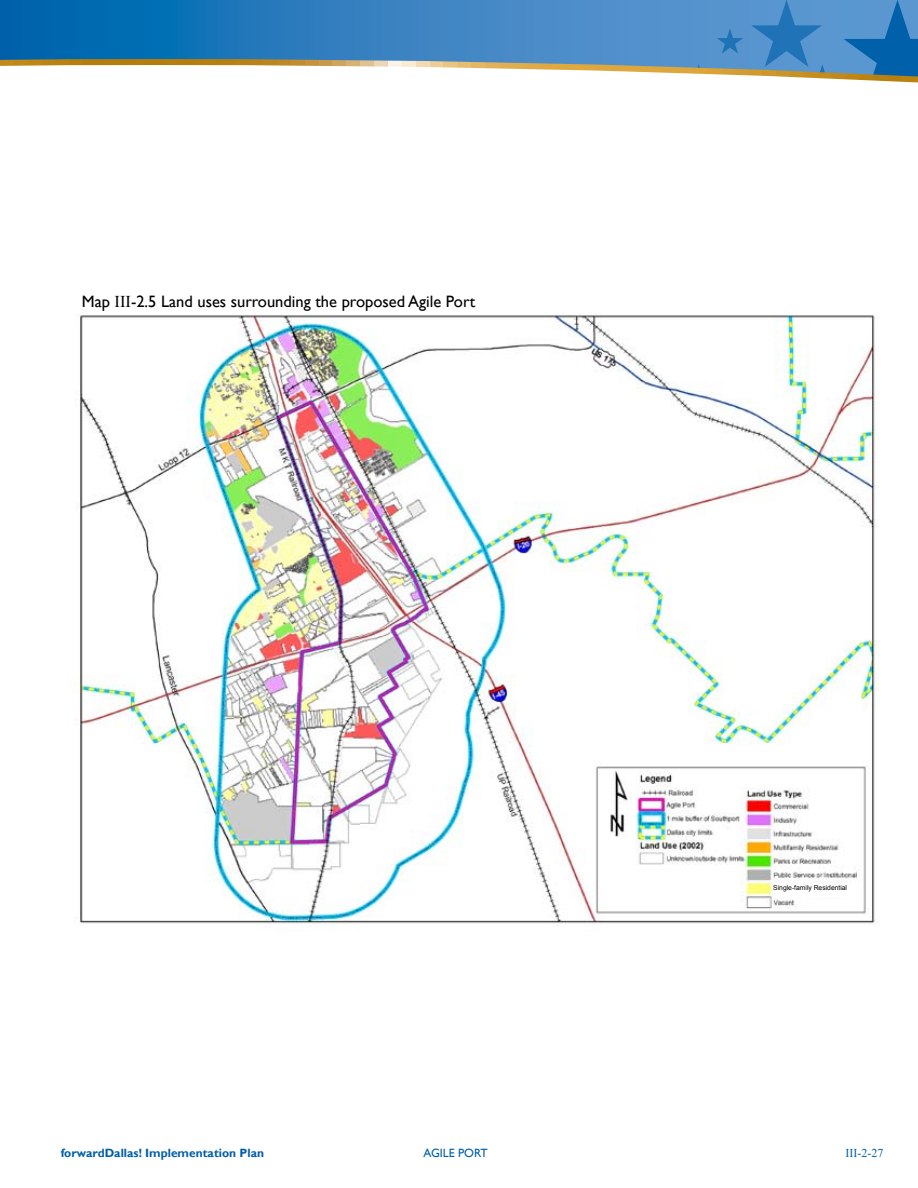
<style>
.page{position:relative;width:918px;height:1188px;background:#fff}
.page>*{position:absolute;margin:0;border:0;box-sizing:border-box;transform-origin:0 0}
.t1{font:16.5px "Gill Sans";color:#000}
.t2{font:700 12px "Gill Sans";color:#0060a9}
.t3{font:12px "Gill Sans";color:#0060a9}
.t4{font:12px "Times New Roman";color:#0060a9}
.t5{font:6.75px "Arial";color:#000}
.s1{font-family:"Times New Roman"}
</style>
<div class="page">
<svg style="left:0;top:0;width:750px;height:59px;background:#3882c2"></svg>
<svg style="left:717px;top:28px;width:26px;height:26px"></svg>
<svg style="left:0;top:20px;width:212px;height:39px;background:#026ab0"></svg>
<svg style="left:750px;top:0;width:168px;height:59px;background:#4187c5"></svg>
<svg style="left:0;top:59px;width:918px;height:24px"></svg>
<img style="left:73px;top:314px;width:806px;height:610px">
<div style="left:773px;top:885px;width:88px;height:12px;background:#fff"></div>
<p class="t1" style="left:82px;top:292px;width:395px">Map <span class="s1">III</span>-2.5 Land uses surrounding the proposed Agile Port</p>
<p class="t5" style="left:773px;top:883px;width:75px">Single-family Residential</p>
<p class="t2" style="left:61px;top:1146px;width:205px">forwardDallas! Implementation Plan</p>
<p class="t3" style="left:424px;top:1146px;width:66px">AGILE PORT</p>
<p class="t4" style="left:845px;top:1145px;width:39px">III-2-27</p>
</div>
